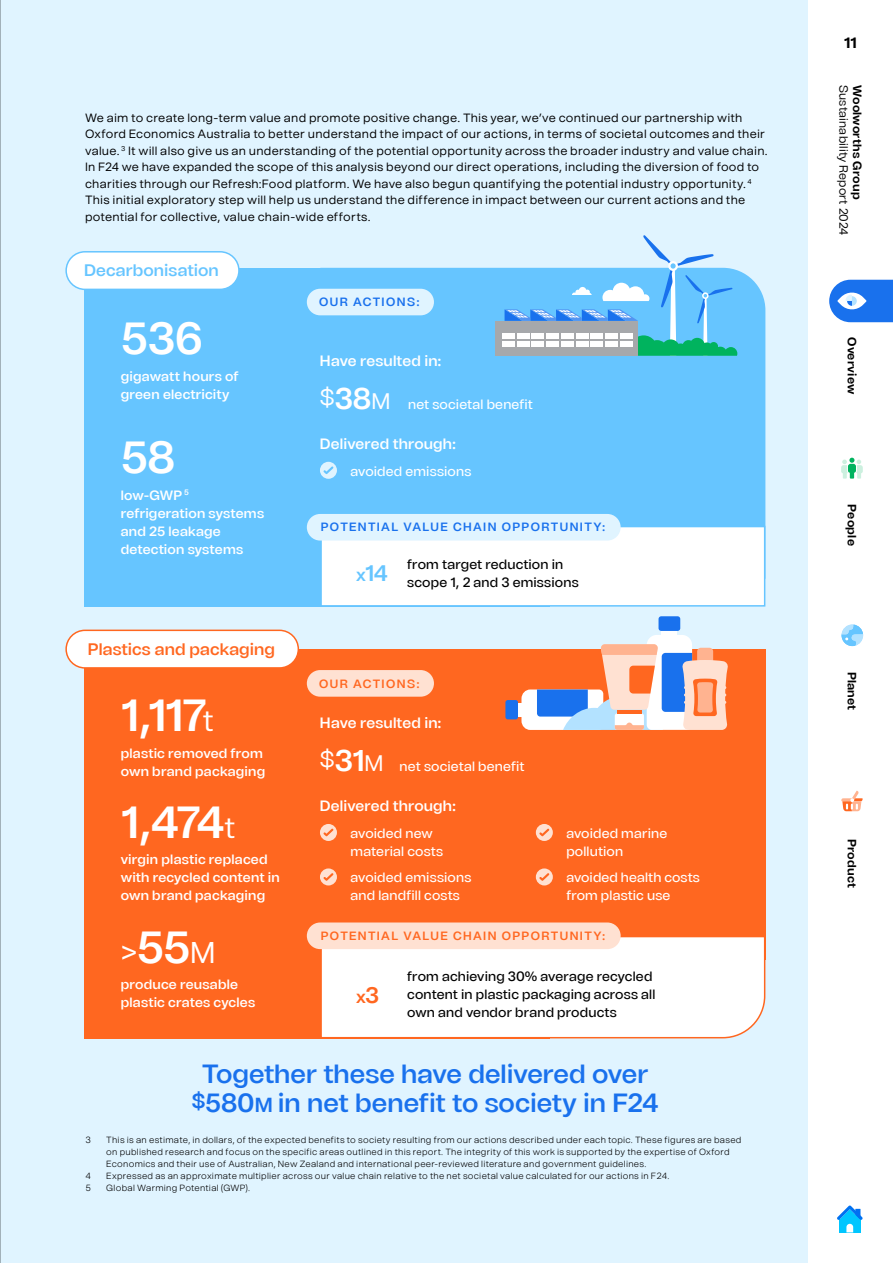
<style>
.page{position:relative;width:893px;height:1263px;background:#fff}
.page>*{position:absolute;margin:0;border:0;box-sizing:border-box;transform-origin:0 0}
.t1{font:600 45px "Better Sans Display";letter-spacing:-.015em;color:#fff}
.t2{font:30px "Better Sans Display";color:#fff}
.t3{font:600 26.4px/29.7px "Better Sans Display";letter-spacing:-.005em;color:#1971ed;text-align:center}
.t4{font:22.5px "Better Sans Display";color:#fff}
.t5{font:600 22.5px "Better Sans Display";color:#66c5ff}
.t6{font:600 18px "Better Sans Display";color:#ff6720}
.t7{font:600 16.65px "Better Sans Display";letter-spacing:.005em;color:#ff6720}
.t8{font:600 16.65px "Better Sans Display";letter-spacing:.005em;color:#66c5ff}
.t9{font:600 15px "Better Sans Display";letter-spacing:.005em;color:#fff}
.t10{font:700 15px "Better Sans Display";color:#000}
.t11{font:600 13.5px/18px "Better Sans Display";letter-spacing:.015em;color:#fff}
.t12{font:500 13.5px/18px "Better Sans Display";letter-spacing:.01em;color:#fff}
.t13{font:500 13.5px/18px "Better Sans Display";letter-spacing:.015em;color:#000}
.t14{font:12px/16.5px "Better Sans Text";letter-spacing:.02em;color:#000}
.t15{font:600 12px "Better Sans Display";letter-spacing:.11em;color:#1971ed}
.t16{font:600 12px "Better Sans Display";letter-spacing:.11em;color:#ff6720}
.t17{font:700 12px "Better Sans Display";letter-spacing:.015em;color:#000}
.t18{font:12px "Better Sans Display";letter-spacing:.02em;color:#000}
.t19{font:300 9px/12px "Better Sans Text";letter-spacing:.03em;color:#000}
.s1{font-weight:400;font-size:30px}
.s2{font-weight:600;font-size:45px}
.s3{font-weight:600;font-size:30px}
.s4{font-size:18px}
.s5{font-weight:400;font-size:22.5px}
.s6{font-size:22.5px}
.s7{font-size:20.4px}
</style>
<div class="page">
<div style="left:0;top:0;width:808px;height:1263px;background:#e0f4ff"></div>
<div style="left:85px;top:268px;width:465px;height:339px;background:#66c5ff"></div>
<svg style="left:320px;top:270px;width:445px;height:256px"></svg>
<div style="left:307px;top:289px;width:127px;height:26px;background:#e0f4ff;border-radius:13px"></div>
<div style="left:321px;top:526px;width:444px;height:80px;background:#fff"></div>
<div style="left:320px;top:526px;width:445px;height:81px;border:2px solid #66c5ff"></div>
<div style="left:320px;top:462px;width:17px;height:17px;background:#e0f4ff;border-radius:50%"></div>
<svg style="left:323px;top:466px;width:10px;height:8px"></svg>
<div style="left:307px;top:514px;width:314px;height:26px;background:#e0f4ff;border-radius:13px"></div>
<div style="left:66px;top:252px;width:173px;height:37px;background:#fff;border-radius:19px"></div>
<div style="left:65px;top:251px;width:175px;height:39px;border:2px solid #66c5ff;border-radius:19px"></div>
<div style="left:85px;top:649px;width:465px;height:389px;background:#ff6720"></div>
<div style="left:320px;top:649px;width:445px;height:311px;background:#ff6720"></div>
<div style="left:307px;top:670px;width:127px;height:27px;background:#ffe1d2;border-radius:13px"></div>
<div style="left:320px;top:935px;width:446px;height:104px;background:#fff"></div>
<div style="left:320px;top:824px;width:17px;height:17px;background:#ffe1d2;border-radius:50%"></div>
<svg style="left:323px;top:828px;width:10px;height:8px"></svg>
<div style="left:320px;top:868px;width:17px;height:17px;background:#ffe1d2;border-radius:50%"></div>
<svg style="left:323px;top:873px;width:10px;height:8px"></svg>
<div style="left:536px;top:824px;width:17px;height:17px;background:#ffe1d2;border-radius:50%"></div>
<svg style="left:539px;top:828px;width:10px;height:8px"></svg>
<div style="left:536px;top:868px;width:17px;height:17px;background:#ffe1d2;border-radius:50%"></div>
<svg style="left:539px;top:873px;width:10px;height:8px"></svg>
<div style="left:307px;top:922px;width:314px;height:27px;background:#ffe1d2;border-radius:13px"></div>
<div style="left:66px;top:630px;width:232px;height:38px;background:#fff;border-radius:19px"></div>
<div style="left:65px;top:630px;width:234px;height:39px;border:2px solid #ff6720;border-radius:19px"></div>
<div style="left:496px;top:321px;width:142px;height:35px;background:#a6a8ab"></div>
<div style="left:502px;top:341px;width:13px;height:5px;background:#fff"></div>
<div style="left:502px;top:334px;width:13px;height:5px;background:#fff"></div>
<svg style="left:505px;top:235px;width:232px;height:121px"></svg>
<div style="left:505px;top:700px;width:13px;height:19px;background:#1971ed;border-radius:2px"></div>
<div style="left:658px;top:616px;width:22px;height:15px;background:#1971ed;border-radius:3px"></div>
<hr style="left:662px;top:631px;width:15px;height:4px;background:#fff">
<svg style="left:518px;top:635px;width:210px;height:95px"></svg>
<svg style="left:841px;top:457px;width:22px;height:22px"></svg>
<svg style="left:841px;top:624px;width:23px;height:23px"></svg>
<svg style="left:841px;top:790px;width:22px;height:22px"></svg>
<svg style="left:829px;top:280px;width:64px;height:42px;background:#438bf0"></svg>
<svg style="left:837px;top:1205px;width:26px;height:27px"></svg>
<hr style="left:0;top:0;width:1px;height:1263px;background:#000">
<p class="t14" style="left:85px;top:109px;width:684px">We aim to create long-term value and promote positive change. This year, we’ve continued our partnership with Oxford Economics Australia to better understand the impact of our actions, in terms of societal outcomes and their value. <sup>3</sup> It will also give us an understanding of the potential opportunity across the broader industry and value chain.<br>In F24 we have expanded the scope of this analysis beyond our direct operations, including the diversion of food to charities through our Refresh:Food platform. We have also begun quantifying the potential industry opportunity. <sup>4<br></sup>This initial exploratory step will help us understand the difference in impact between our current actions and the potential for collective, value chain-wide efforts.</p>
<h3 class="t8" style="left:84px;top:259px;width:136px">Decarbonisation</h3>
<h1 class="t1" style="left:121px;top:306px;width:84px">536</h1>
<p class="t11" style="left:121px;top:367px;width:120px">gigawatt hours of green electricity</p>
<h1 class="t1" style="left:121px;top:425px;width:56px">58</h1>
<p class="t11" style="left:121px;top:486px;width:145px">low-GWP <sup>5 </sup>refrigeration systems and 25 leakage detection systems</p>
<h3 class="t7" style="left:88px;top:637px;width:189px">Plastics and packaging</h3>
<h1 class="t1" style="left:121px;top:683px;width:94px">1,117<span class="s1">t</span></h1>
<p class="t11" style="left:121px;top:744px;width:146px">plastic removed from own brand packaging</p>
<h1 class="t1" style="left:121px;top:790px;width:116px">1,474<span class="s1">t</span></h1>
<p class="t11" style="left:121px;top:850px;width:161px">virgin plastic replaced with recycled content in own brand packaging</p>
<h2 class="t2" style="left:121px;top:931px;width:96px">&gt;<span class="s2">55</span>M</h2>
<p class="t11" style="left:121px;top:975px;width:136px">produce reusable plastic crates cycles</p>
<p class="t15" style="left:319px;top:293px;width:102px">OUR ACTIONS:</p>
<p class="t9" style="left:320px;top:350px;width:123px">Have resulted in:</p>
<h3 class="t4" style="left:320px;top:383px;width:72px">$<span class="s3">38</span>M</h3>
<p class="t12" style="left:408px;top:395px;width:126px">net societal benefit</p>
<p class="t9" style="left:320px;top:433px;width:138px">Delivered through:</p>
<p class="t12" style="left:350px;top:462px;width:122px">avoided emissions</p>
<p class="t15" style="left:321px;top:519px;width:286px">POTENTIAL VALUE CHAIN OPPORTUNITY:</p>
<h3 class="t5" style="left:356px;top:557px;width:33px"><span class="s4">x</span>14</h3>
<p class="t13" style="left:407px;top:554px;width:173px">from target reduction in scope 1, 2 and 3 emissions</p>
<p class="t16" style="left:319px;top:675px;width:102px">OUR ACTIONS:</p>
<p class="t9" style="left:320px;top:712px;width:123px">Have resulted in:</p>
<p class="t12" style="left:320px;top:757px;width:206px"><sup>$</sup><span class="s3">31</span><span class="s5">M</span> net societal benefit</p>
<p class="t9" style="left:320px;top:795px;width:138px">Delivered through:</p>
<p class="t12" style="left:350px;top:824px;width:94px">avoided new material costs</p>
<p class="t12" style="left:350px;top:868px;width:122px">avoided emissions and landfill costs</p>
<p class="t12" style="left:566px;top:824px;width:102px">avoided marine pollution</p>
<p class="t12" style="left:566px;top:868px;width:135px">avoided health costs from plastic use</p>
<p class="t16" style="left:321px;top:927px;width:286px">POTENTIAL VALUE CHAIN OPPORTUNITY:</p>
<h3 class="t6" style="left:356px;top:983px;width:24px">x<span class="s6">3</span></h3>
<p class="t13" style="left:407px;top:967px;width:250px">from achieving 30% average recycled content in plastic packaging across all own and vendor brand products</p>
<h3 class="t3" style="left:192px;top:1057px;width:469px">Together these have delivered over <sup>$</sup>580<span class="s7">M</span> in net benefit to society in F24</h3>
<p class="t19" style="left:85px;top:1133px;width:8px">3</p>
<p class="t19" style="left:106px;top:1133px;width:637px">This is an estimate, in dollars, of the expected benefits to society resulting from our actions described under each topic. These figures are based on published research and focus on the specific areas outlined in this report. The integrity of this work is supported by the expertise of Oxford<br>Economics and their use of Australian, New Zealand and international peer-reviewed literature and government guidelines.</p>
<p class="t19" style="left:85px;top:1169px;width:8px">4</p>
<p class="t19" style="left:106px;top:1169px;width:565px">Expressed as an approximate multiplier across our value chain relative to the net societal value calculated for our actions in F24.</p>
<p class="t19" style="left:85px;top:1181px;width:8px">5</p>
<p class="t19" style="left:106px;top:1181px;width:145px">Global Warming Potential (GWP).</p>
<p class="t10" style="left:844px;top:32px;width:14px">11</p>
<p class="t18" style="left:852px;top:85px;width:152px;rotate:90deg">Sustainability Report 2024</p>
<p class="t17" style="left:866px;top:85px;width:116px;rotate:90deg">Woolworths Group</p>
<p class="t17" style="left:861px;top:337px;width:58px;rotate:90deg">Overview</p>
<p class="t17" style="left:861px;top:504px;width:43px;rotate:90deg">People</p>
<p class="t17" style="left:861px;top:671px;width:40px;rotate:90deg">Planet</p>
<p class="t17" style="left:861px;top:839px;width:50px;rotate:90deg">Product</p>
</div>
